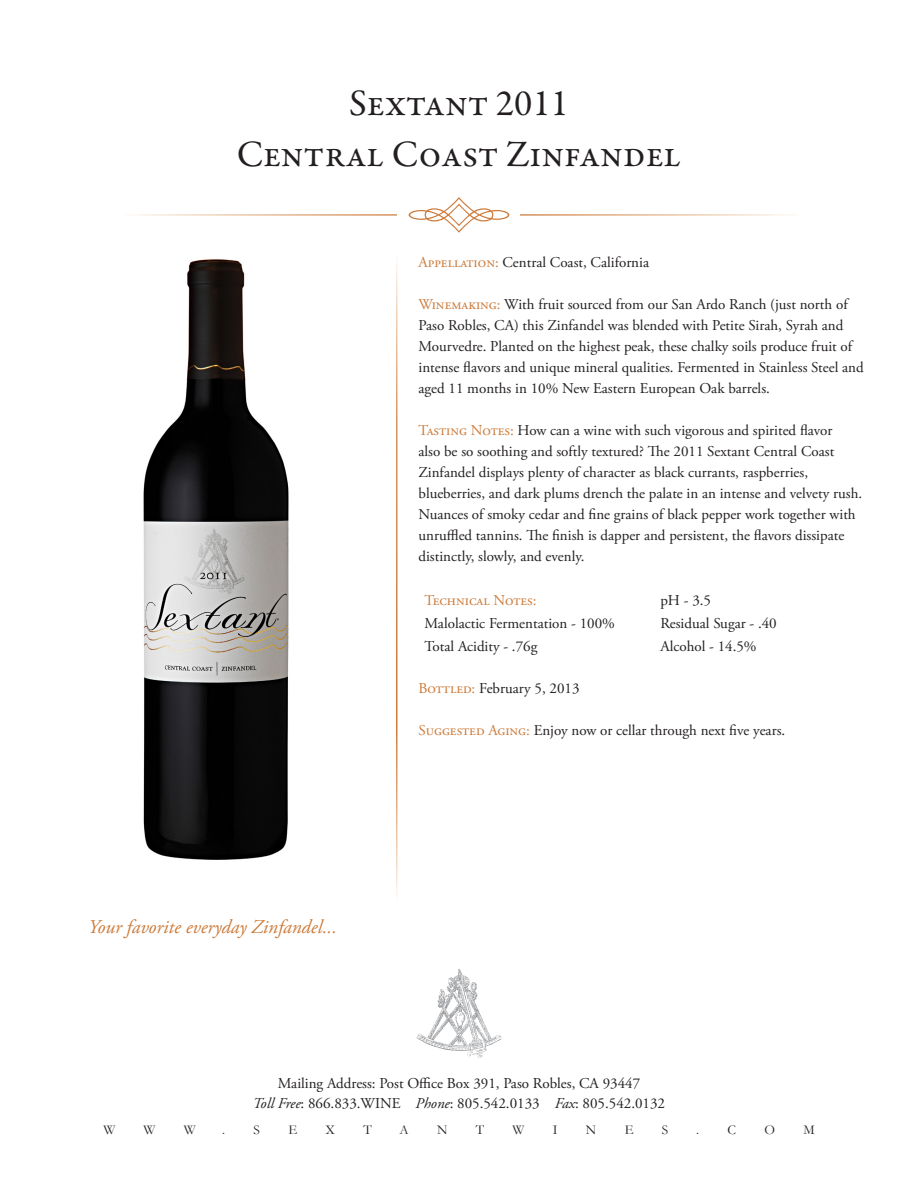
<style>
.page{position:relative;width:918px;height:1188px;background:#fff}
.page>*{position:absolute;margin:0;border:0;box-sizing:border-box;transform-origin:0 0}
.t1{font:37.5px "Garamond Premr Pro";color:#231f20}
.t2{font:italic 19.5px "Adobe Garamond Pro";color:#cc7b3a}
.t3{font:15px/21px "Adobe Garamond Pro";color:#231f20}
.t4{font:15px "Adobe Garamond Pro";color:#cc7b3a}
.t5{font:13.5px "Garamond";color:#231f20}
.s1{color:#cc7b3a}
.s2{font-style:italic}
</style>
<div class="page">
<svg style="left:409px;top:197px;width:100px;height:36px"></svg>
<svg style="left:417px;top:969px;width:84px;height:88px"></svg>
<img style="left:143px;top:259px;width:146px;height:601px">
<p class="t1" style="left:349px;top:81px;width:221px">Sextant 2011</p>
<p class="t1" style="left:237px;top:132px;width:446px">Central Coast Zinfandel</p>
<p class="t2" style="left:88px;top:915px;width:250px">Your favorite everyday Zinfandel...</p>
<p class="t3" style="left:418px;top:253px;width:232px"><span class="s1">Appellation:</span> Central Coast, California</p>
<p class="t3" style="left:418px;top:295px;width:447px"><span class="s1">Winemaking:</span> With fruit sourced from our San Ardo Ranch (just north of Paso Robles, CA) this Zinfandel was blended with Petite Sirah, Syrah and Mourvedre. Planted on the highest peak, these chalky soils produce fruit of intense flavors and unique mineral qualities. Fermented in Stainless Steel and aged 11 months in 10% New Eastern European Oak barrels.</p>
<p class="t3" style="left:418px;top:421px;width:445px"><span class="s1">Tasting Notes:</span> How can a wine with such vigorous and spirited flavor<br>also be so soothing and softly textured? The 2011 Sextant Central Coast Zinfandel displays plenty of character as black currants, raspberries, blueberries, and dark plums drench the palate in an intense and velvety rush.<br>Nuances of smoky cedar and fine grains of black pepper work together with unruffled tannins. The finish is dapper and persistent, the flavors dissipate distinctly, slowly, and evenly.</p>
<p class="t4" style="left:424px;top:591px;width:114px">Technical Notes:</p>
<p class="t3" style="left:660px;top:591px;width:52px">pH - 3.5</p>
<p class="t3" style="left:424px;top:613px;width:192px">Malolactic Fermentation - 100%</p>
<p class="t3" style="left:660px;top:613px;width:118px">Residual Sugar - .40</p>
<p class="t3" style="left:424px;top:636px;width:115px">Total Acidity - .76g</p>
<p class="t3" style="left:660px;top:636px;width:98px">Alcohol - 14.5%</p>
<p class="t3" style="left:418px;top:678px;width:163px"><span class="s1">Bottled:</span> February 5, 2013</p>
<p class="t3" style="left:418px;top:720px;width:368px"><span class="s1">Suggested Aging:</span> Enjoy now or cellar through next five years.</p>
<p class="t3" style="left:278px;top:1073px;width:364px">Mailing Address: Post Office Box 391, Paso Robles, CA 93447</p>
<p class="t3" style="left:253px;top:1093px;width:414px"><span class="s2">Toll Free</span>: 866.833.WINE <span class="s2">Phone</span>: 805.542.0133 <span class="s2">Fax</span>: 805.542.0132</p>
<p class="t5" style="left:103px;top:1121px;width:13px">W</p>
<p class="t5" style="left:144px;top:1121px;width:13px">W</p>
<p class="t5" style="left:184px;top:1121px;width:13px">W</p>
<p class="t5" style="left:222px;top:1121px;width:4px">.</p>
<p class="t5" style="left:254px;top:1121px;width:8px">S</p>
<p class="t5" style="left:288px;top:1121px;width:10px">E</p>
<p class="t5" style="left:326px;top:1121px;width:11px">X</p>
<p class="t5" style="left:363px;top:1121px;width:10px">T</p>
<p class="t5" style="left:400px;top:1121px;width:11px">A</p>
<p class="t5" style="left:437px;top:1121px;width:12px">N</p>
<p class="t5" style="left:476px;top:1121px;width:10px">T</p>
<p class="t5" style="left:513px;top:1121px;width:13px">W</p>
<p class="t5" style="left:553px;top:1121px;width:6px">I</p>
<p class="t5" style="left:586px;top:1121px;width:12px">N</p>
<p class="t5" style="left:625px;top:1121px;width:10px">E</p>
<p class="t5" style="left:662px;top:1121px;width:8px">S</p>
<p class="t5" style="left:696px;top:1121px;width:4px">.</p>
<p class="t5" style="left:728px;top:1121px;width:10px">C</p>
<p class="t5" style="left:764px;top:1121px;width:12px">O</p>
<p class="t5" style="left:803px;top:1121px;width:13px">M</p>
</div>
